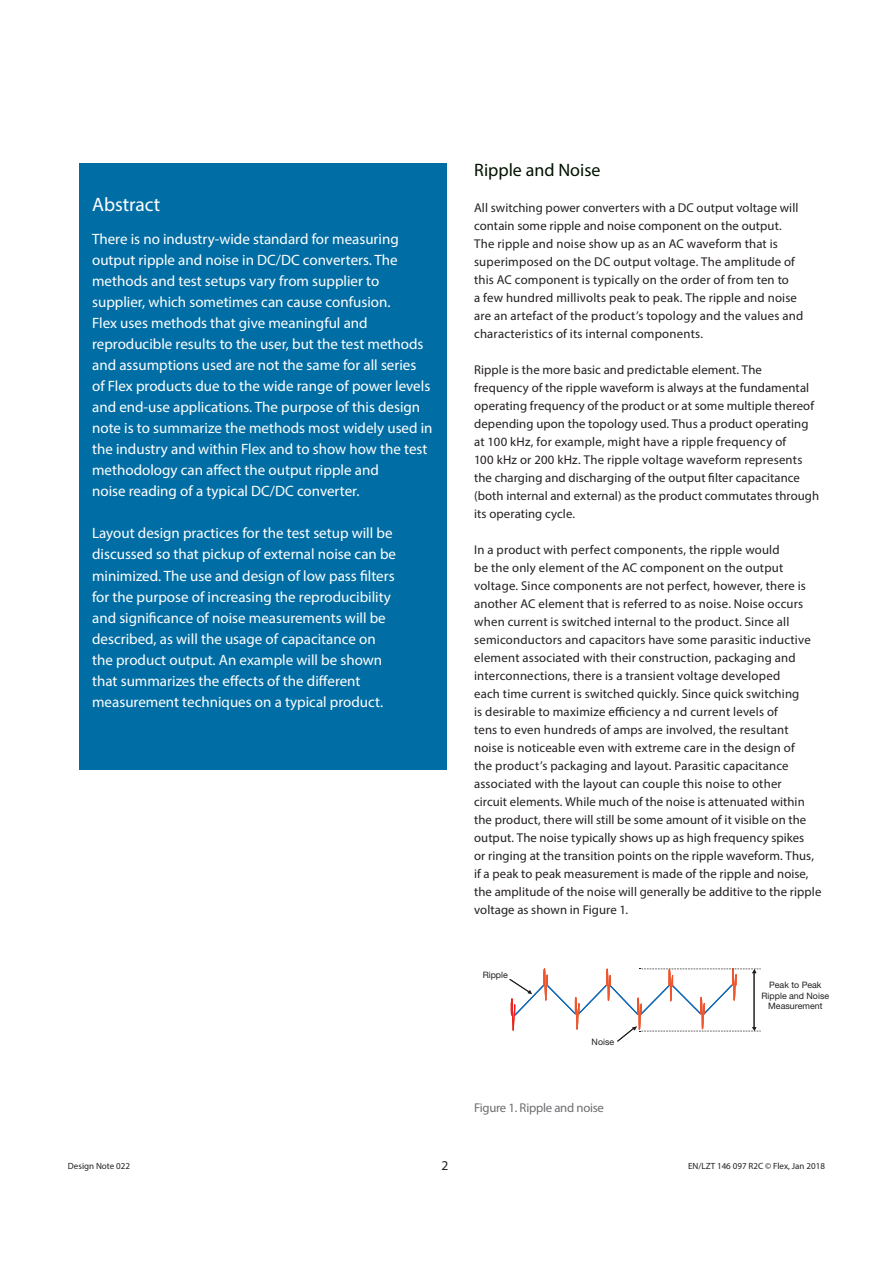
<style>
.page{position:relative;width:893px;height:1263px;background:#fff}
.page>*{position:absolute;margin:0;border:0;box-sizing:border-box;transform-origin:0 0}
.INSIDA__Ruta_Rubrik{font:19.5px "Myriad Pro";color:#fff}
.t1{font:18px "Myriad Pro";color:#001200}
.INSIDA__Ruta_Brödtex{font:15px/21px "Myriad Pro";color:#fff}
.t2{font:13.5px "Myriad Pro";color:#231f20}
.INSIDA__Brödtext{font:12.75px/18px "Myriad Pro";letter-spacing:.015em;color:#231f20}
.INSIDA__Bildtext{font:12.75px "Myriad Pro";letter-spacing:-.02em;color:#6c6d70}
.t3{font:9px "Myriad Pro";color:#231f20}
.t4{font:8.85px/10.6px "Ericsson Sans";color:#231f20;text-align:center}
</style>
<div class="page">
<svg style="left:509px;top:968px;width:252px;height:74px"></svg>
<div style="left:79px;top:163px;width:368px;height:606px;background:#006ea5"></div>
<p class="INSIDA__Ruta_Rubrik" style="left:92px;top:192px;width:70px">Abstract</p>
<p class="INSIDA__Ruta_Brödtex" style="left:92px;top:229px;width:308px">There is no industry-wide standard for measuring output ripple and noise in DC/DC converters. The methods and test setups vary from supplier to supplier, which sometimes can cause confusion.</p>
<p class="INSIDA__Ruta_Brödtex" style="left:92px;top:313px;width:342px">Flex uses methods that give meaningful and reproducible results to the user, but the test methods and assumptions used are not the same for all series of Flex products due to the wide range of power levels and end-use applications. The purpose of this design note is to summarize the methods most widely used in the industry and within Flex and to show how the test</p>
<p class="INSIDA__Ruta_Brödtex" style="left:92px;top:460px;width:288px">methodology can affect the output ripple and noise reading of a typical DC/DC converter.</p>
<p class="INSIDA__Ruta_Brödtex" style="left:92px;top:523px;width:305px">Layout design practices for the test setup will be discussed so that pickup of external noise can be minimized. The use and design of low pass filters for the purpose of increasing the reproducibility and significance of noise measurements will be described, as will the usage of capacitance on the product output. An example will be shown that summarizes the effects of the different measurement techniques on a typical product.</p>
<p class="t1" style="left:474px;top:159px;width:128px">Ripple and Noise</p>
<p class="INSIDA__Brödtext" style="left:474px;top:198px;width:331px">All switching power converters with a DC output voltage will contain some ripple and noise component on the output.<br>The ripple and noise show up as an AC waveform that is superimposed on the DC output voltage. The amplitude of this AC component is typically on the order of from ten to<br>a few hundred millivolts peak to peak. The ripple and noise are an artefact of the product’s topology and the values and characteristics of its internal components.</p>
<p class="INSIDA__Brödtext" style="left:474px;top:360px;width:347px">Ripple is the more basic and predictable element. The frequency of the ripple waveform is always at the fundamental operating frequency of the product or at some multiple thereof depending upon the topology used. Thus a product operating at 100 kHz, for example, might have a ripple frequency of<br>100 kHz or 200 kHz. The ripple voltage waveform represents the charging and discharging of the output filter capacitance (both internal and external) as the product commutates through its operating cycle.</p>
<p class="INSIDA__Brödtext" style="left:474px;top:540px;width:349px">In a product with perfect components, the ripple would<br>be the only element of the AC component on the output voltage. Since components are not perfect, however, there is another AC element that is referred to as noise. Noise occurs when current is switched internal to the product. Since all semiconductors and capacitors have some parasitic inductive element associated with their construction, packaging and interconnections, there is a transient voltage developed<br>each time current is switched quickly. Since quick switching<br>is desirable to maximize efficiency a nd current levels of<br>tens to even hundreds of amps are involved, the resultant<br>noise is noticeable even with extreme care in the design of<br>the product’s packaging and layout. Parasitic capacitance associated with the layout can couple this noise to other<br>circuit elements. While much of the noise is attenuated within the product, there will still be some amount of it visible on the output. The noise typically shows up as high frequency spikes<br>or ringing at the transition points on the ripple waveform. Thus, if a peak to peak measurement is made of the ripple and noise, the amplitude of the noise will generally be additive to the ripple voltage as shown in Figure 1.</p>
<p class="t4" style="left:483px;top:969px;width:27px">Ripple</p>
<p class="t4" style="left:592px;top:1036px;width:24px">Noise</p>
<p class="INSIDA__Bildtext" style="left:474px;top:1100px;width:131px">Figure 1. Ripple and noise</p>
<p class="t4" style="left:761px;top:979px;width:69px">Peak to Peak<br>Ripple and Noise<br>Measurement</p>
<p class="t3" style="left:68px;top:1161px;width:64px">Design Note 022</p>
<p class="t2" style="left:441px;top:1157px;width:8px">2</p>
<p class="t3" style="left:688px;top:1160px;width:138px">EN/LZT 146 097 R2C © Flex, Jan 2018</p>
</div>
